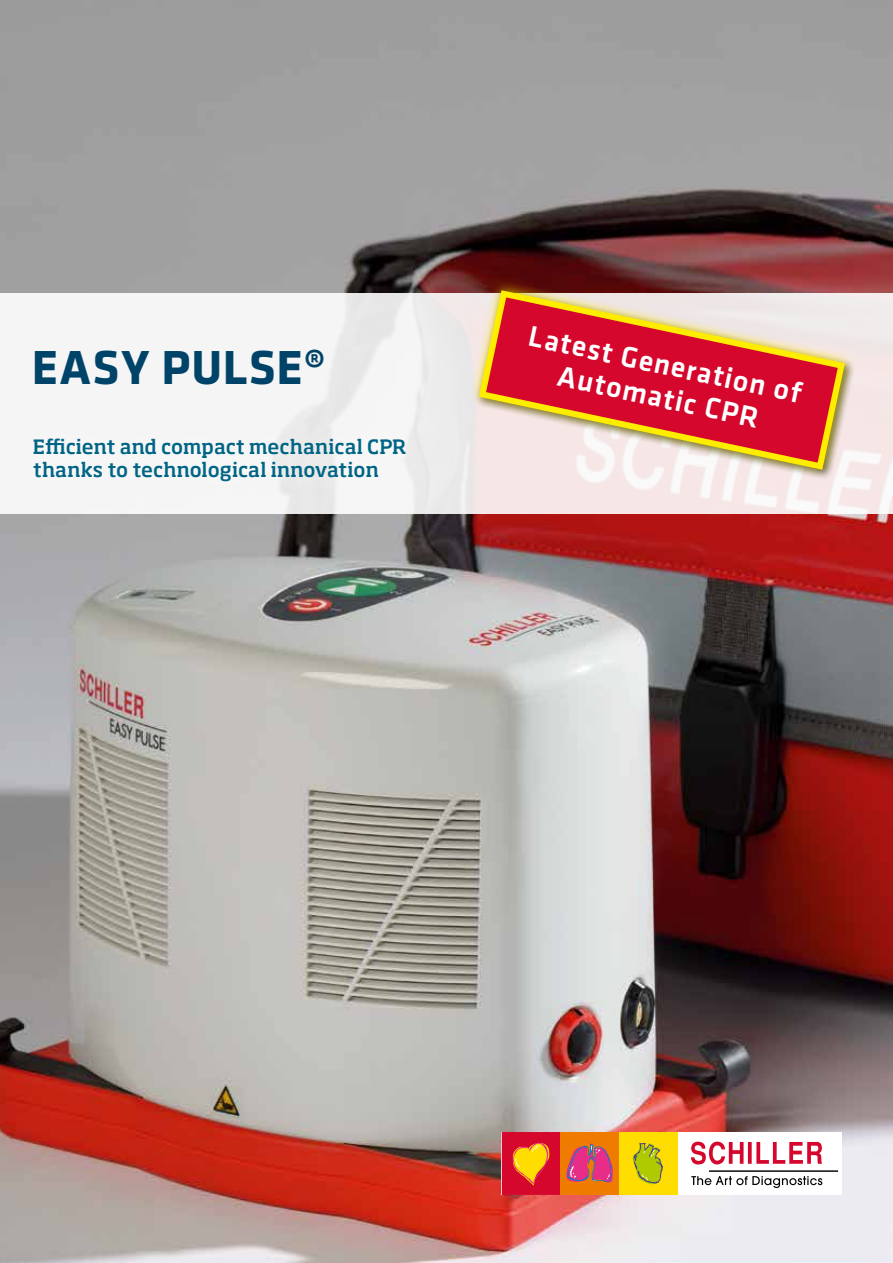
<style>
.page{position:relative;width:893px;height:1263px;background:#fff}
.page>*{position:absolute;margin:0;border:0;box-sizing:border-box;transform-origin:0 0}
.t1{font:700 49.5px "Klavika";letter-spacing:.03em;color:#004369}
.t2{font:500 30px/33px "Klavika";color:#fff;text-align:center}
.t3{font:500 19.5px/23.4px "Soho Pro";letter-spacing:.005em;color:#006585}
</style>
<div class="page">
<img style="left:0;top:0;width:893px;height:1263px">
<div style="left:0;top:293px;width:893px;height:220px;background:linear-gradient(to bottom,#f2f4f4,#f3ecec)"></div>
<div style="left:502px;top:1132px;width:340px;height:63px;background:#fff"></div>
<svg style="left:691px;top:1176px;width:131px;height:12px"></svg>
<hr style="left:709px;top:1170px;width:129px;height:2px;background:#000">
<svg style="left:756px;top:1142px;width:66px;height:22px"></svg>
<svg style="left:748px;top:1142px;width:4px;height:22px"></svg>
<svg style="left:691px;top:1141px;width:53px;height:23px"></svg>
<div style="left:560px;top:1132px;width:59px;height:63px;background:#ef7c00"></div>
<svg style="left:502px;top:1132px;width:111px;height:63px"></svg>
<div style="left:619px;top:1132px;width:59px;height:63px;background:#fd0"></div>
<svg style="left:632px;top:1142px;width:31px;height:42px"></svg>
<div style="left:14px;top:418px;width:411px;height:83px;background:#f5f5f5"></div>
<svg style="left:465px;top:276px;width:394px;height:207px;fill:#efe6e6"></svg>
<svg style="left:475px;top:287px;width:373px;height:186px"></svg>
<h1 class="t1" style="left:32px;top:332px;width:295px">EASY PULSE®</h1>
<p class="t3" style="left:33px;top:434px;width:375px">Efficient and compact mechanical CPR thanks to technological innovation</p>
<h2 class="t2" style="left:532px;top:319px;width:280px;rotate:12deg">Latest Generation of<br>Automatic CPR</h2>
</div>
